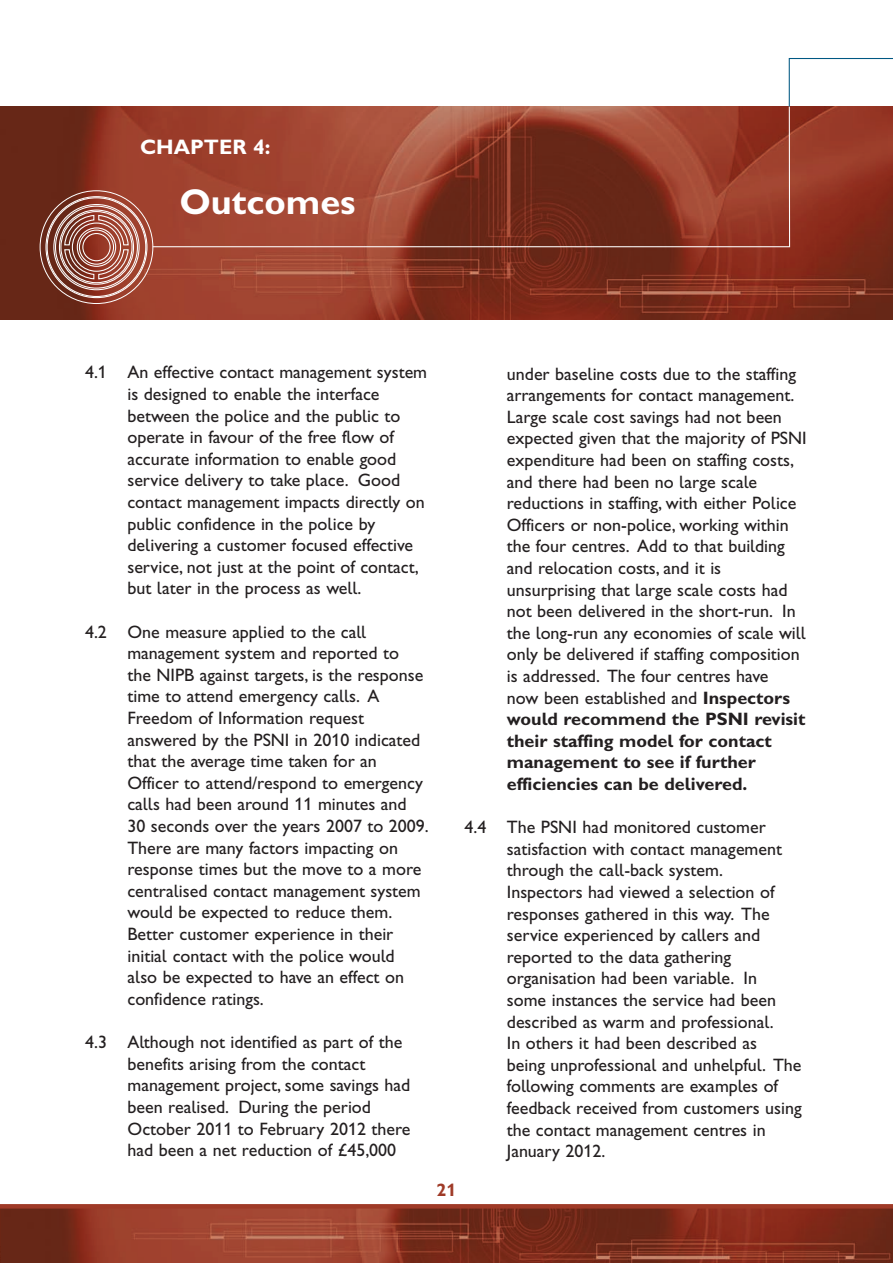
<style>
.page{position:relative;width:893px;height:1263px;background:#fff}
.page>*{position:absolute;margin:0;border:0;box-sizing:border-box;transform-origin:0 0}
.t1{font:36px "Gill Sans Hta Bold Plain";color:#fff}
.t2{font:21px "Gill Sans Hta Bold Plain";color:#fff}
.t3{font:18px/21.6px "Gill Sans Hta";color:#231f20}
.t4{font:18px/21.6px "Gill Sans Hta Bold Plain";color:#231f20}
.t5{font:18px "Gill Sans Hta Bold Plain";color:#9f3a27}
.s1{font-family:"Gill Sans Hta Bold Plain"}
</style>
<div class="page">
<img style="left:1px;top:1208px;width:892px;height:55px">
<svg style="left:0;top:1204px;width:893px;height:4px;background:#a03d2b"></svg>
<img style="left:1px;top:107px;width:892px;height:212px">
<svg style="left:152px;top:106px;width:639px;height:142px;background:#94412e"></svg>
<svg style="left:788px;top:58px;width:105px;height:50px"></svg>
<div style="left:59px;top:210px;width:75px;height:75px;border:1px solid #fff;border-radius:50%"></div>
<svg style="left:64px;top:214px;width:65px;height:66px;background:#a96a5d"></svg>
<p class="t2" style="left:140px;top:140px;width:132px">CHAPTER 4:</p>
<h1 class="t1" style="left:179px;top:190px;width:178px">Outcomes</h1>
<p class="t3" style="left:127px;top:363px;width:301px;text-indent:-42px">4.1 An effective contact management system is designed to enable the interface between the police and the public to operate in favour of the free flow of accurate information to enable good service delivery to take place. Good contact management impacts directly on public confidence in the police by delivering a customer focused effective service, not just at the point of contact, but later in the process as well.</p>
<p class="t3" style="left:127px;top:622px;width:303px;text-indent:-42px">4.2 One measure applied to the call management system and reported to<br>the NIPB against targets, is the response time to attend emergency calls. A Freedom of Information request answered by the PSNI in 2010 indicated that the average time taken for an Officer to attend/respond to emergency calls had been around 11 minutes and 30 seconds over the years 2007 to 2009.<br>There are many factors impacting on response times but the move to a more centralised contact management system would be expected to reduce them.<br>Better customer experience in their initial contact with the police would<br>also be expected to have an effect on confidence ratings.</p>
<p class="t3" style="left:128px;top:1033px;width:285px;text-indent:-42px">4.3 Although not identified as part of the benefits arising from the contact management project, some savings had been realised. During the period October 2011 to February 2012 there had been a net reduction of £45,000</p>
<p class="t5" style="left:437px;top:1184px;width:21px">21</p>
<p class="t3" style="left:507px;top:364px;width:301px">under baseline costs due to the staffing arrangements for contact management.<br>Large scale cost savings had not been expected given that the majority of PSNI expenditure had been on staffing costs, and there had been no large scale reductions in staffing, with either Police Officers or non-police, working within the four centres. Add to that building and relocation costs, and it is unsurprising that large scale costs had not been delivered in the short-run. In the long-run any economies of scale will only be delivered if staffing composition is addressed. The four centres have<br>now been established and <span class="s1">Inspectors</span></p>
<p class="t4" style="left:507px;top:710px;width:300px">would recommend the PSNI revisit their staffing model for contact management to see if further efficiencies can be delivered.</p>
<p class="t3" style="left:507px;top:818px;width:296px;text-indent:-42px">4.4 The PSNI had monitored customer satisfaction with contact management through the call-back system.<br>Inspectors had viewed a selection of responses gathered in this way. The service experienced by callers and reported to the data gathering organisation had been variable. In<br>some instances the service had been described as warm and professional.<br>In others it had been described as<br>being unprofessional and unhelpful. The following comments are examples of feedback received from customers using the contact management centres in January 2012.</p>
</div>
